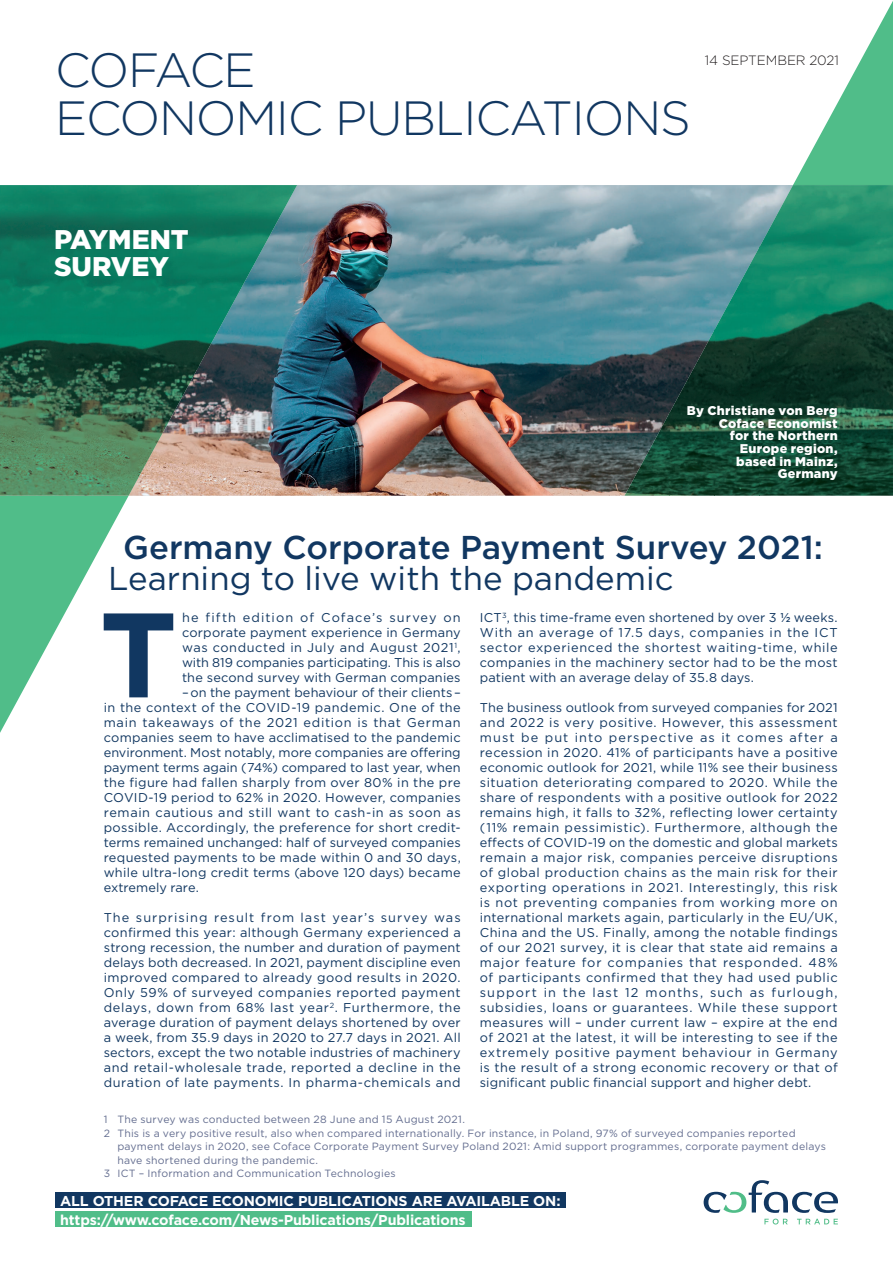
<style>
.page{position:relative;width:893px;height:1263px;background:#fff}
.page>*{position:absolute;margin:0;border:0;box-sizing:border-box;transform-origin:0 0}
.t1{font:700 119.85px "Gotham";color:#113761}
.t2{font:300 48px/48px "Gotham";letter-spacing:-.025em;color:#113761}
.t3{font:500 33px "Gotham";color:#113761}
.t4{font:33px "Gotham";color:#113761}
.t5{font:900 27px/27px "Gotham";color:#fff}
.t6{font:700 14.25px/18.5px "Gotham";letter-spacing:-.01em;color:#fff}
.t7{font:300 13.5px "Gotham";letter-spacing:-.01em;color:#231f20}
.t8{font:12.75px/15px "Gotham";letter-spacing:.02em;color:#113761;text-align:justify}
.t9{font:12.75px "Gotham";letter-spacing:-.005em;color:#113761}
.t10{font:12.75px "Gotham";letter-spacing:.05em;color:#113761}
.t11{font:12.75px "Gotham";letter-spacing:.055em;color:#113761}
.t12{font:12.75px "Gotham";letter-spacing:.045em;color:#113761}
.t13{font:12.75px "Gotham";letter-spacing:.085em;color:#113761}
.t14{font:900 12.6px/12.6px "Gotham";letter-spacing:.02em;color:#fff;text-align:right}
.t15{font:10.5px "Gotham";letter-spacing:.02em;color:#636d8f}
.s1{font-weight:500}
</style>
<div class="page">
<img style="left:198px;top:185px;width:561px;height:311px">
<svg style="left:793px;top:1px;width:100px;height:184px"></svg>
<img style="left:759px;top:185px;width:134px;height:311px">
<img style="left:714px;top:237px;width:46px;height:259px">
<img style="left:669px;top:328px;width:46px;height:168px">
<img style="left:625px;top:411px;width:45px;height:85px">
<svg style="left:704px;top:1180px;width:134px;height:44px"></svg>
<svg style="left:0;top:496px;width:129px;height:237px"></svg>
<img style="left:0;top:185px;width:198px;height:311px">
<img style="left:198px;top:185px;width:99px;height:104px">
<img style="left:198px;top:288px;width:45px;height:82px">
<div style="left:55px;top:1192px;width:511px;height:16px;background:#113761"></div>
<div style="left:55px;top:1211px;width:417px;height:16px;background:#50bd89"></div>
<h2 class="t2" style="left:55px;top:50px;width:637px">COFACE<br>ECONOMIC PUBLICATIONS</h2>
<p class="t7" style="left:705px;top:54px;width:136px">14 SEPTEMBER 2021</p>
<h3 class="t5" style="left:54px;top:229px;width:136px">PAYMENT<br>SURVEY</h3>
<p class="t14" style="left:687px;top:405px;width:152px">By Christiane von Berg<br>Coface Economist<br>for the Northern<br>Europe region,<br>based in Mainz,<br>Germany</p>
<h3 class="t3" style="left:123px;top:533px;width:701px">Germany Corporate Payment Survey 2021:</h3>
<h3 class="t4" style="left:108px;top:564px;width:567px">Learning to live with the pandemic</h3>
<h1 class="t1" style="left:100px;top:607px;width:79px">T</h1>
<p class="t13" style="left:182px;top:612px;width:280px">he fifth edition of Coface’s survey on</p>
<p class="t8" style="left:182px;top:626px;width:280px">corporate payment experience in Germany</p>
<p class="t12" style="left:182px;top:642px;width:280px">was conducted in July and August 2021<sup>1</sup>,</p>
<p class="t9" style="left:182px;top:657px;width:280px">with 819 companies participating. This is also</p>
<p class="t8" style="left:182px;top:671px;width:280px">the second survey with German companies</p>
<p class="t8" style="left:182px;top:686px;width:280px">–-on the payment behaviour of their clients-–</p>
<p class="t8" style="left:104px;top:701px;width:359px">in the context of the COVID-19 pandemic. One of the</p>
<p class="t11" style="left:104px;top:717px;width:358px">main takeaways of the 2021 edition is that German</p>
<p class="t8" style="left:104px;top:731px;width:358px">companies seem to have acclimatised to the pandemic</p>
<p class="t8" style="left:104px;top:746px;width:358px">environment. Most notably, more companies are offering</p>
<p class="t8" style="left:104px;top:761px;width:358px">payment terms again (74%) compared to last year, when</p>
<p class="t8" style="left:104px;top:776px;width:359px">the figure had fallen sharply from over 80% in the pre</p>
<p class="t8" style="left:104px;top:791px;width:359px">COVID-19 period to 62% in 2020. However, companies</p>
<p class="t10" style="left:104px;top:807px;width:359px">remain cautious and still want to cash-in as soon as</p>
<p class="t8" style="left:104px;top:821px;width:359px">possible. Accordingly, the preference for short credit-</p>
<p class="t8" style="left:104px;top:836px;width:359px">terms remained unchanged: half of surveyed companies</p>
<p class="t8" style="left:104px;top:851px;width:359px">requested payments to be made within 0 and 30 days,</p>
<p class="t8" style="left:104px;top:866px;width:358px">while ultra-long credit terms (above 120 days) became</p>
<p class="t9" style="left:104px;top:882px;width:97px">extremely rare.</p>
<p class="t8" style="left:104px;top:911px;width:359px">The surprising result from last year’s survey was confirmed this year: although Germany experienced a strong recession, the number and duration of payment delays both decreased. In 2021, payment discipline even improved compared to already good results in 2020.<br>Only 59% of surveyed companies reported payment delays, down from 68% last year<sup>2</sup>. Furthermore, the average duration of payment delays shortened by over a week, from 35.9 days in 2020 to 27.7 days in 2021. All sectors, except the two notable industries of machinery and retail-wholesale trade, reported a decline in the duration of late payments. In pharma-chemicals and</p>
<p class="t8" style="left:480px;top:611px;width:359px">ICT<sup>3</sup>, this time-frame even shortened by over 3 <span class="s1">½</span> weeks.<br>With an average of 17.5 days, companies in the ICT sector experienced the shortest waiting-time, while companies in the machinery sector had to be the most patient with an average delay of 35.8 days.</p>
<p class="t8" style="left:480px;top:701px;width:359px">The business outlook from surveyed companies for 2021 and 2022 is very positive. However, this assessment must be put into perspective as it comes after a recession in 2020. 41% of participants have a positive economic outlook for 2021, while 11% see their business situation deteriorating compared to 2020. While the share of respondents with a positive outlook for 2022 remains high, it falls to 32%, reflecting lower certainty (11% remain pessimistic). Furthermore, although the effects of COVID-19 on the domestic and global markets remain a major risk, companies perceive disruptions of global production chains as the main risk for their exporting operations in 2021. Interestingly, this risk is not preventing companies from working more on international markets again, particularly in the EU/UK, China and the US. Finally, among the notable findings of our 2021 survey, it is clear that state aid remains a major feature for companies that responded. 48% of participants confirmed that they had used public support in the last 12 months, such as furlough, subsidies, loans or guarantees. While these support measures will – under current law – expire at the end of 2021 at the latest, it will be interesting to see if the extremely positive payment behaviour in Germany is the result of a strong economic recovery or that of significant public financial support and higher debt.</p>
<p class="t15" style="left:104px;top:1115px;width:363px">1 The survey was conducted between 28 June and 15 August 2021.</p>
<p class="t15" style="left:104px;top:1128px;width:693px">2 This is a very positive result, also when compared internationally. For instance, in Poland, 97% of surveyed companies reported</p>
<p class="t15" style="left:117px;top:1142px;width:710px">payment delays in 2020, see Coface Corporate Payment Survey Poland 2021: Amid support programmes, corporate payment delays</p>
<p class="t15" style="left:117px;top:1155px;width:202px">have shortened during the pandemic.</p>
<p class="t15" style="left:104px;top:1169px;width:293px">3 ICT – Information and Communication Technologies</p>
<p class="t6" style="left:60px;top:1193px;width:502px">ALL OTHER COFACE ECONOMIC PUBLICATIONS ARE AVAILABLE ON: https://www.coface.com/News-Publications/Publications</p>
</div>
